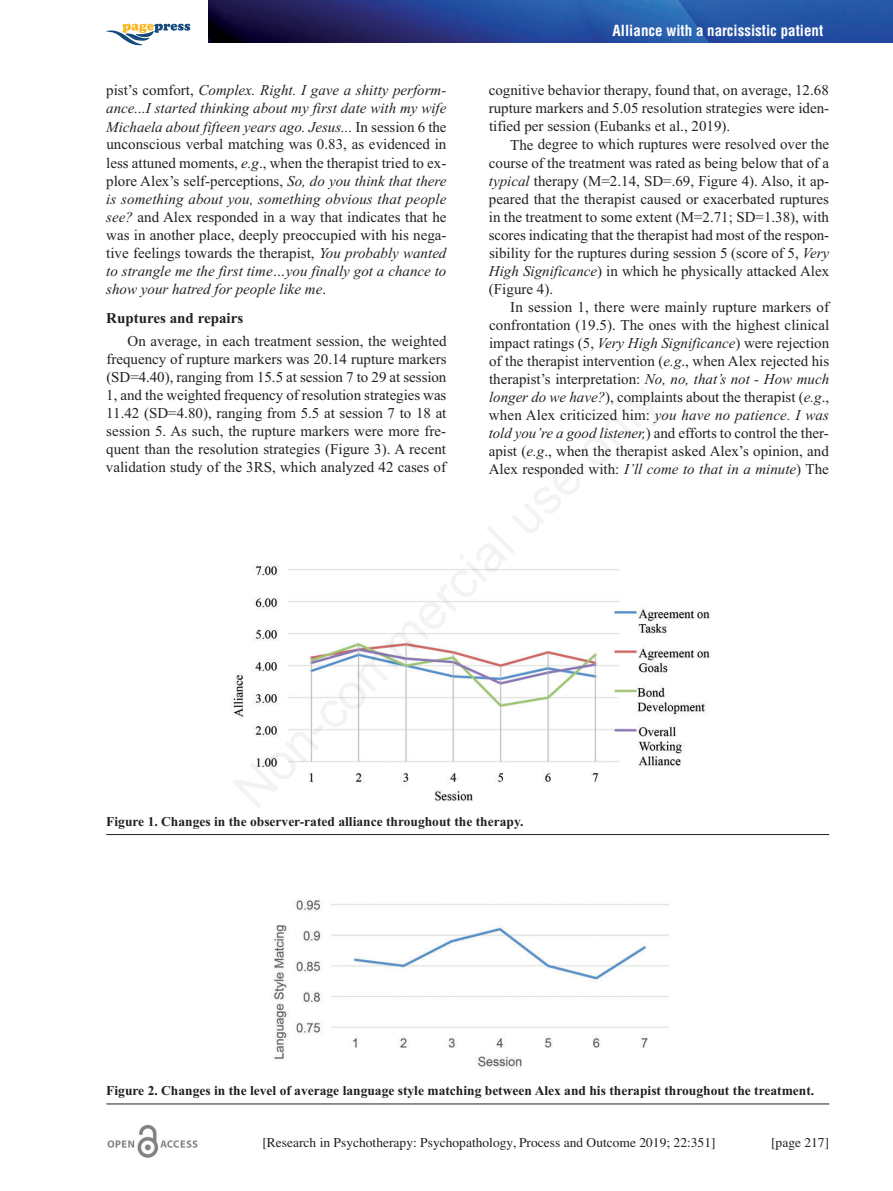
<style>
.page{position:relative;width:893px;height:1191px;background:#fff}
.page>*{position:absolute;margin:0;border:0;box-sizing:border-box;transform-origin:0 0}
.t1{font:15px/18px "Times New Roman";color:#231f20;text-align:justify}
.t2{font:italic 15px/18px "Times New Roman";color:#231f20;text-align:justify}
.t3{font:700 condensed 15px "Helvetica";color:#fff}
.t4{font:700 15px "Times New Roman";color:#231f20}
.t5{font:700 13.5px "Times New Roman";color:#231f20}
.t6{font:13.5px "Times";color:#231f20}
.s1{font-style:normal}
.s2{font-style:italic}
</style>
<div class="page">
<img style="left:107px;top:1124px;width:91px;height:34px">
<img style="left:209px;top:0;width:684px;height:42px">
<svg style="left:106px;top:23px;width:84px;height:22px"></svg>
<img style="left:232px;top:565px;width:478px;height:237px">
<hr style="left:106px;top:834px;width:723px;height:1px;background:#231f20">
<img style="left:272px;top:899px;width:397px;height:169px">
<hr style="left:106px;top:1103px;width:723px;height:1px;background:#231f20">
<p class="t2" style="left:106px;top:81px;width:342px"><span class="s1">pist’s comfort,</span> Complex. Right. I gave a shitty perform&shy;ance...I started thinking about my first date with my wife Michaela about fifteen years ago. Jesus... <span class="s1">In session 6 the unconscious verbal matching was 0.83, as evidenced in less attuned moments,</span> e.g<span class="s1">., when the therapist tried to ex&shy;plore Alex’s self-perceptions,</span> So, do you think that there is something about you, something obvious that people see? <span class="s1">and Alex responded in a way that indicates that he was in another place, deeply preoccupied with his nega&shy;tive feelings towards the therapist,</span> You probably wanted to strangle me the first time…you finally got a chance to show your hatred for people like me<span class="s1">.</span></p>
<p class="t4" style="left:106px;top:309px;width:138px">Ruptures and repairs</p>
<p class="t1" style="left:106px;top:332px;width:342px;text-indent:22px">On average, in each treatment session, the weighted frequency of rupture markers was 20.14 rupture markers (SD=4.40), ranging from 15.5 at session 7 to 29 at session 1, and the weighted frequency of resolution strategies was 11.42 (SD=4.80), ranging from 5.5 at session 7 to 18 at session 5. As such, the rupture markers were more fre&shy;quent than the resolution strategies (Figure 3). A recent validation study of the 3RS, which analyzed 42 cases of</p>
<p class="t3" style="left:613px;top:22px;width:212px">Alliance with a narcissistic patient</p>
<p class="t1" style="left:489px;top:81px;width:342px">cognitive behavior therapy, found that, on average, 12.68 rupture markers and 5.05 resolution strategies were iden&shy;tified per session (Eubanks et al., 2019).</p>
<p class="t1" style="left:489px;top:135px;width:342px;text-indent:21px">The degree to which ruptures were resolved over the course of the treatment was rated as being below that of a <span class="s2">typical</span> therapy (M=2.14, SD=.69, Figure 4). Also, it ap&shy;peared that the therapist caused or exacerbated ruptures in the treatment to some extent (M=2.71; SD=1.38), with scores indicating that the therapist had most of the respon&shy;sibility for the ruptures during session 5 (score of 5, <span class="s2">Very High Significance</span>) in which he physically attacked Alex (Figure 4).</p>
<p class="t1" style="left:489px;top:297px;width:342px;text-indent:22px">In session 1, there were mainly rupture markers of confrontation (19.5). The ones with the highest clinical impact ratings (5, <span class="s2">Very High Significance</span>) were rejection of the therapist intervention (<span class="s2">e.g</span>., when Alex rejected his therapist’s interpretation: <span class="s2">No, no, that’s not - How much longer do we have?</span>), complaints about the therapist (<span class="s2">e.g</span>., when Alex criticized him: <span class="s2">you have no patience. I was told you’re a good listener,</span>) and efforts to control the ther&shy;apist (<span class="s2">e.g</span>., when the therapist asked Alex’s opinion, and Alex responded with: <span class="s2">I’ll come to that in a minute</span>) The</p>
<p class="t5" style="left:106px;top:813px;width:419px">Figure 1. Changes in the observer-rated alliance throughout the therapy.</p>
<p class="t5" style="left:106px;top:1082px;width:709px">Figure 2. Changes in the level of average language style matching between Alex and his therapist throughout the treatment.</p>
<p class="t6" style="left:262px;top:1134px;width:455px">[Research in Psychotherapy: Psychopathology, Process and Outcome 2019; 22:351]</p>
<p class="t6" style="left:771px;top:1134px;width:60px">[page 217]</p>
</div>
